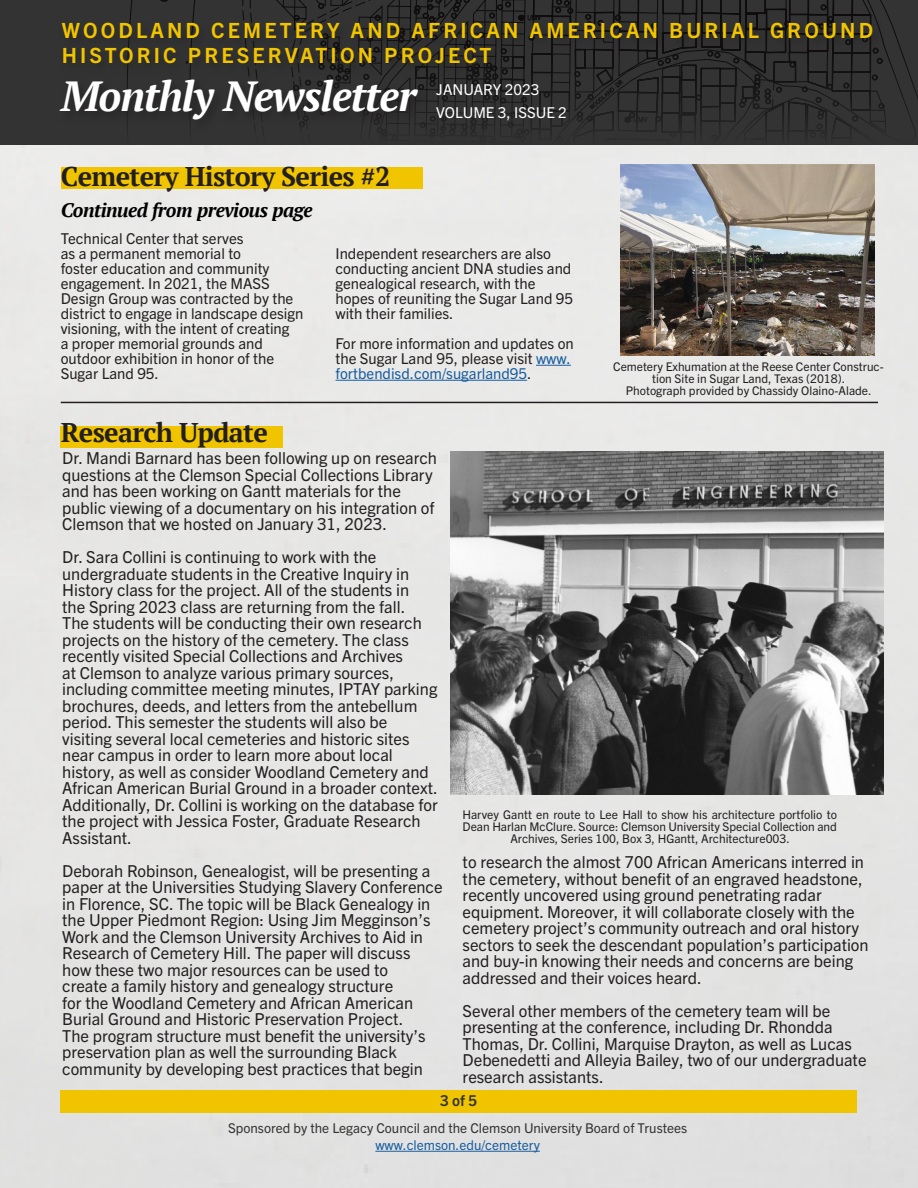
<style>
.page{position:relative;width:918px;height:1188px;background:#e6e6e5}
.page>*{position:absolute;margin:0;border:0;box-sizing:border-box;transform-origin:0 0}
.t1{font:45px "Myriad Pro";letter-spacing:-.025em;color:#fff}
.Secondary_Title{font:italic 700 42px "PT Serif";letter-spacing:-.025em;color:#fff}
.t2{font:700 27px "PT Serif";letter-spacing:-.025em;color:#231f20}
.t3{font:700 27px "Trade Gothic Next LT Pro";letter-spacing:.15em;color:#f1c400}
.t4{font:700 21px "Trade Gothic Next LT Pro";letter-spacing:.15em;color:#f1c400}
.Body{font:italic 700 19.5px "PT Serif";letter-spacing:-.025em;color:#000}
.t5{font:16.5px/16.5px "Trade Gothic Next LT Pro";color:#231f20}
.t6{font:15px/15px "Trade Gothic Next LT Pro";color:#231f20}
.t7{font:15px/22.6px "Trade Gothic Next LT Pro";color:#fff}
.t8{font:700 15px "Trade Gothic Next LT Pro";color:#333}
.t9{font:13.5px "Trade Gothic Next LT Pro";color:#333}
.t10{font:13.5px "Trade Gothic Next LT Pro";color:#175d9e}
.t11{font:12px/12px "Trade Gothic Next LT Pro";color:#231f20;text-align:center}
.s1{color:#175d9e}
</style>
<div class="page">
<div style="left:61px;top:1090px;width:796px;height:23px;background:#f1c400"></div>
<hr style="left:375px;top:1151px;width:165px;height:1px;background:#175d9e">
<div style="left:61px;top:426px;width:222px;height:21px;background:#f1c400"></div>
<div style="left:0;top:0;width:918px;height:145px;background:#333"></div>
<svg style="left:130px;top:0;width:788px;height:132px"></svg>
<div style="left:55px;top:76px;width:375px;height:57px;background:#302f2f"></div>
<hr style="left:536px;top:365px;width:35px;height:1px;background:#175d9e">
<hr style="left:335px;top:380px;width:192px;height:1px;background:#175d9e">
<hr style="left:61px;top:402px;width:817px;height:1px;background:#231f20">
<div style="left:61px;top:167px;width:361px;height:21px;background:#f1c400"></div>
<div style="left:58px;top:19px;width:827px;height:58px;background:#231f20;opacity:.55"></div>
<img style="left:451px;top:451px;width:433px;height:344px">
<img style="left:621px;top:165px;width:254px;height:190px">
<p class="t4" style="left:62px;top:16px;width:813px">WOODLAND CEMETERY AND AFRICAN AMERICAN BURIAL GROUND</p>
<p class="t4" style="left:62px;top:41px;width:431px">HISTORIC PRESERVATION PROJECT</p>
<h3 class="t3" style="left:61px;top:36px;width:773px">WOODLAND CEMETERY PRESERVATION PROJECT</h3>
<h1 class="t1" style="left:61px;top:71px;width:352px">Monthly Newsletter</h1>
<p class="t7" style="left:498px;top:77px;width:53px;text-indent:-62px">FEBRUARY 2022<br>2</p>
<p class="Secondary_Title" style="left:61px;top:69px;width:357px">Monthly Newsletter</p>
<p class="t7" style="left:436px;top:77px;width:105px">JANUARY 2023</p>
<p class="t7" style="left:436px;top:100px;width:132px">VOLUME 3, ISSUE 2</p>
<p class="t2" style="left:61px;top:158px;width:331px">Cemetery History Series #2</p>
<p class="Body" style="left:61px;top:197px;width:253px">Continued from previous page</p>
<p class="t6" style="left:61px;top:230px;width:184px">Technical Center that serves</p>
<p class="t6" style="left:61px;top:245px;width:244px">as a permanent memorial to<br>foster education and community engagement. In 2021, the MASS Design Group was contracted by the district to engage in landscape design visioning, with the intent of creating</p>
<p class="t6" style="left:61px;top:335px;width:215px">a proper memorial grounds and outdoor exhibition in honor of the<br>Sugar Land 95.</p>
<p class="t6" style="left:335px;top:245px;width:237px">Independent researchers are also conducting ancient DNA studies and genealogical research, with the</p>
<p class="t6" style="left:335px;top:290px;width:239px">hopes of reuniting the Sugar Land 95 with their families.</p>
<p class="t6" style="left:335px;top:335px;width:240px">For more information and updates on the Sugar Land 95, please visit <span class="s1">www. fortbendisd.com/sugarland95</span>.</p>
<p class="t11" style="left:613px;top:360px;width:272px">Cemetery Exhumation at the Reese Center Construc&shy;tion Site in Sugar Land, Texas (2018).</p>
<p class="t11" style="left:626px;top:384px;width:247px">Photograph provided by Chassidy Olaino-Alade.</p>
<p class="t2" style="left:61px;top:414px;width:209px">Research Update</p>
<p class="t5" style="left:62px;top:449px;width:376px">Dr. Mandi Barnard has been following up on research questions at the Clemson Special Collections Library and has been working on Gantt materials for the public viewing of a documentary on his integration of Clemson that we hosted on January 31, 2023.</p>
<p class="t5" style="left:62px;top:548px;width:377px">Dr. Sara Collini is continuing to work with the undergraduate students in the Creative Inquiry in History class for the project. All of the students in<br>the Spring 2023 class are returning from the fall.<br>The students will be conducting their own research projects on the history of the cemetery. The class recently visited Special Collections and Archives<br>at Clemson to analyze various primary sources, including committee meeting minutes, IPTAY parking brochures, deeds, and letters from the antebellum period. This semester the students will also be visiting several local cemeteries and historic sites near campus in order to learn more about local history, as well as consider Woodland Cemetery and African American Burial Ground in a broader context.<br>Additionally, Dr. Collini is working on the database for the project with Jessica Foster, Graduate Research Assistant.</p>
<p class="t5" style="left:62px;top:861px;width:382px">Deborah Robinson, Genealogist, will be presenting a paper at the Universities Studying Slavery Conference in Florence, SC. The topic will be Black Genealogy in the Upper Piedmont Region: Using Jim Megginson’s Work and the Clemson University Archives to Aid in Research of Cemetery Hill. The paper will discuss how these two major resources can be used to<br>create a family history and genealogy structure<br>for the Woodland Cemetery and African American Burial Ground and Historic Preservation Project.<br>The program structure must benefit the university’s preservation plan as well the surrounding Black community by developing best practices that begin</p>
<p class="t5" style="left:463px;top:853px;width:408px">to research the almost 700 African Americans interred in the cemetery, without benefit of an engraved headstone, recently uncovered using ground penetrating radar equipment. Moreover, it will collaborate closely with the cemetery project’s community outreach and oral history sectors to seek the descendant population’s participation and buy-in knowing their needs and concerns are being addressed and their voices heard.</p>
<p class="t11" style="left:463px;top:808px;width:376px">Harvey Gantt en route to Lee Hall to show his architecture portfolio to<br>Dean Harlan McClure. Source: Clemson University Special Collection and<br>Archives, Series 100, Box 3, HGantt, Architecture003.</p>
<p class="t5" style="left:463px;top:1001px;width:405px">Several other members of the cemetery team will be presenting at the conference, including Dr. Rhondda Thomas, Dr. Collini, Marquise Drayton, as well as Lucas Debenedetti and Alleyia Bailey, two of our undergraduate research assistants.</p>
<p class="t8" style="left:440px;top:1091px;width:39px">3 of 5</p>
<p class="t9" style="left:228px;top:1119px;width:461px">Sponsored by the Legacy Council and the Clemson University Board of Trustees</p>
<p class="t10" style="left:375px;top:1136px;width:166px">www.clemson.edu/cemetery</p>
</div>
